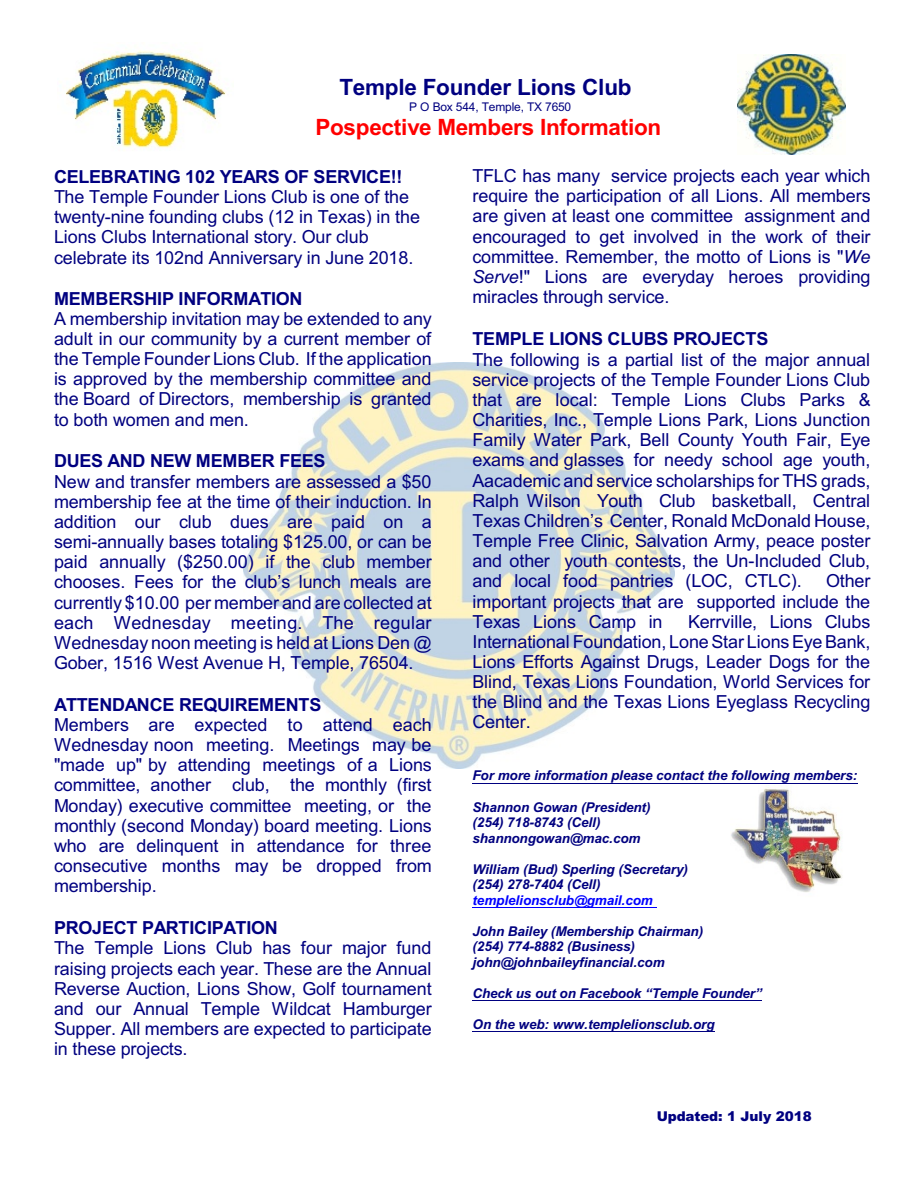
<style>
.page{position:relative;width:918px;height:1188px;background:#fff}
.page>*{position:absolute;margin:0;border:0;box-sizing:border-box;transform-origin:0 0}
.t1{font:700 22.5px "Arial";letter-spacing:-.01em;color:#f00}
.t2{font:700 22.5px "Arial";letter-spacing:-.01em;color:#000080}
.t3{font:18px/20.1px "Arial";letter-spacing:-.005em;color:#000080;text-align:justify}
.t4{font:700 18px "Arial";letter-spacing:-.015em;color:#000080}
.t5{font:italic 700 13.5px/15.6px "Arial";letter-spacing:-.01em;color:#000080}
.t6{font:italic 700 13.5px "Arial";letter-spacing:-.01em;color:#00f}
.t7{font:900 13.5px "Arial";color:#000080}
.t8{font:12px "Arial";letter-spacing:-.015em;color:#000080}
.s1{font-style:italic}
</style>
<div class="page">
<img style="left:738px;top:55px;width:107px;height:99px">
<img style="left:65px;top:50px;width:161px;height:100px">
<img style="left:244px;top:362px;width:431px;height:407px">
<img style="left:731px;top:788px;width:111px;height:104px">
<hr style="left:472px;top:783px;width:386px;height:1px;background:#000080">
<hr style="left:472px;top:907px;width:185px;height:1px;background:#00f">
<hr style="left:472px;top:1000px;width:290px;height:1px;background:#000080">
<hr style="left:472px;top:1031px;width:243px;height:1px;background:#000080">
<p class="t2" style="left:340px;top:79px;width:294px">Temple Founder Lions Club</p>
<p class="t8" style="left:409px;top:103px;width:163px">P O Box 544, Temple, TX 7650</p>
<p class="t1" style="left:315px;top:119px;width:347px">Pospective Members Information</p>
<p class="t4" style="left:54px;top:170px;width:350px">CELEBRATING 102 YEARS OF SERVICE!!</p>
<p class="t3" style="left:54px;top:188px;width:368px;text-align:left">The Temple Founder Lions Club is one of the twenty-nine founding clubs (12 in Texas) in the Lions Clubs International story. Our club celebrate its 102nd Anniversary in June 2018.</p>
<p class="t4" style="left:54px;top:291px;width:250px">MEMBERSHIP INFORMATION</p>
<p class="t3" style="left:54px;top:310px;width:379px">A membership invitation may be extended to any adult in our community by a current member of the Temple Founder Lions Club. If the application is approved by the membership committee and the Board of Directors, membership is granted to both women and men.</p>
<p class="t4" style="left:54px;top:454px;width:273px">DUES AND NEW MEMBER FEES</p>
<p class="t3" style="left:54px;top:473px;width:379px">New and transfer members are assessed a $50 membership fee at the time of their induction. In addition our club dues are paid on a semi-annually bases totaling $125.00, or can be paid annually ($250.00) if the club member chooses. Fees for the club’s lunch meals are currently $10.00 per member and are collected at each Wednesday meeting. The regular Wednesday noon meeting is held at Lions Den @ Gober, 1516 West Avenue H, Temple, 76504.</p>
<p class="t4" style="left:54px;top:698px;width:269px">ATTENDANCE REQUIREMENTS</p>
<p class="t3" style="left:54px;top:716px;width:379px">Members are expected to attend each Wednesday noon meeting. Meetings may be "made up" by attending meetings of a Lions committee, another club, the monthly (first Monday) executive committee meeting, or the monthly (second Monday) board meeting. Lions who are delinquent in attendance for three consecutive months may be dropped from membership.</p>
<p class="t4" style="left:54px;top:921px;width:225px">PROJECT PARTICIPATION</p>
<p class="t3" style="left:54px;top:940px;width:379px">The Temple Lions Club has four major fund raising projects each year. These are the Annual Reverse Auction, Lions Show, Golf tournament and our Annual Temple Wildcat Hamburger Supper. All members are expected to participate in these projects.</p>
<p class="t3" style="left:472px;top:167px;width:400px">TFLC has many service projects each year which require the participation of all Lions. All members are given at least one committee assignment and encouraged to get involved in the work of their committee. Remember, the motto of Lions is "<span class="s1">We Serve</span>!" Lions are everyday heroes providing miracles through service.</p>
<p class="t4" style="left:472px;top:332px;width:297px">TEMPLE LIONS CLUBS PROJECTS</p>
<p class="t3" style="left:472px;top:351px;width:400px">The following is a partial list of the major annual service projects of the Temple Founder Lions Club that are local: Temple Lions Clubs Parks &amp; Charities, Inc., Temple Lions Park, Lions Junction Family Water Park, Bell County Youth Fair, Eye exams and glasses for needy school age youth, Aacademic and service scholarships for THS grads, Ralph Wilson Youth Club basketball, Central Texas Children’s Center, Ronald McDonald House, Temple Free Clinic, Salvation Army, peace poster and other youth contests, the Un-Included Club, and local food pantries (LOC, CTLC).</p>
<p class="t3" style="left:472px;top:573px;width:400px;text-indent:354px">Other important projects that are supported include the Texas Lions Camp in</p>
<p class="t3" style="left:472px;top:613px;width:399px;text-indent:216px">Kerrville, Lions Clubs International Foundation, LoneStar Lions Eye Bank, Lions Efforts Against Drugs, Leader Dogs for the Blind, Texas Lions Foundation, World Services for the Blind and the Texas Lions Eyeglass Recycling Center.</p>
<p class="t5" style="left:472px;top:769px;width:386px">For more information please contact the following members:</p>
<p class="t5" style="left:472px;top:800px;width:180px">Shannon Gowan (President) (254) 718-8743 (Cell) shannongowan@mac.com</p>
<p class="t5" style="left:472px;top:862px;width:217px">William (Bud) Sperling (Secretary) (254) 278-7404 (Cell)</p>
<p class="t6" style="left:472px;top:895px;width:182px">templelionsclub@gmail.com</p>
<p class="t5" style="left:472px;top:925px;width:232px">John Bailey (Membership Chairman) (254) 774-8882 (Business) john@johnbaileyfinancial.com</p>
<p class="t5" style="left:472px;top:987px;width:291px">Check us out on Facebook “Temple Founder”</p>
<p class="t5" style="left:472px;top:1018px;width:244px">On the web: www.templelionsclub.org</p>
<p class="t7" style="left:657px;top:1111px;width:156px">Updated: 1 July 2018</p>
</div>
